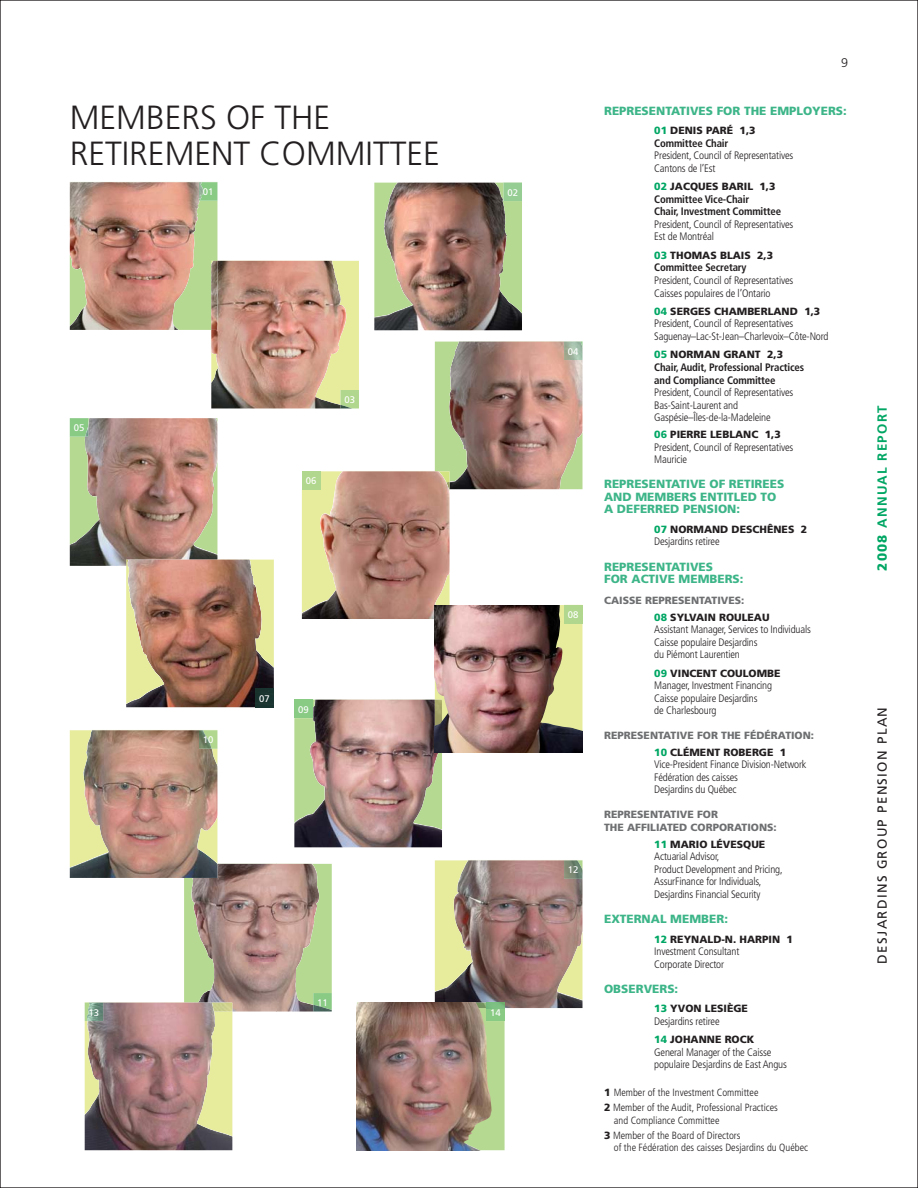
<style>
.page{position:relative;width:918px;height:1188px;background:#fff}
.page>*{position:absolute;margin:0;border:0;box-sizing:border-box;transform-origin:0 0}
.t1{font:300 33.45px/36.3px "Frutiger";color:#231f20}
.t2{font:13.2px "Frutiger";letter-spacing:.1em;color:#231f20}
.t3{font:700 13.2px "Frutiger";letter-spacing:.1em;color:#00a664}
.t4{font:300 12.6px "Frutiger";color:#231f20}
.t5{font:900 11.85px/12.6px "Frutiger";color:#3db589}
.t6{font:300 condensed 10.8px/12.6px "Frutiger";letter-spacing:-.015em;color:#231f20}
.t7{font:700 condensed 10.8px/12.6px "Frutiger";letter-spacing:-.015em;color:#231f20}
.t8{font:900 10.5px "Frutiger";color:#231f20}
.t9{font:300 condensed 10.5px/15.3px "Frutiger";color:#231f20}
.t10{font:900 10.5px/16.8px "Frutiger";color:#6d6f71}
.t11{font:9.6px "Frutiger";color:#fff}
.s1{color:#00a664}
.s2{color:#231f20}
.s3{font-weight:900;font-stretch:normal}
.s4{font-weight:900}
</style>
<div class="page">
<img style="left:70px;top:182px;width:513px;height:968px">
<img style="left:357px;top:1003px;width:136px;height:147px">
<div style="left:486px;top:1008px;width:19px;height:13px;background:#89ca85"></div>
<img style="left:486px;top:1003px;width:19px;height:5px">
<h1 class="t1" style="left:70px;top:102px;width:372px">MEMBERS OF THE<br>RETIREMENT COMMITTEE</h1>
<p class="t11" style="left:203px;top:188px;width:12px">01</p>
<p class="t11" style="left:507px;top:188px;width:12px">02</p>
<p class="t11" style="left:74px;top:424px;width:12px">05</p>
<p class="t11" style="left:89px;top:1008px;width:12px">13</p>
<p class="t11" style="left:344px;top:396px;width:12px">03</p>
<p class="t11" style="left:306px;top:477px;width:12px">06</p>
<p class="t11" style="left:203px;top:736px;width:12px">10</p>
<p class="t11" style="left:259px;top:694px;width:12px">07</p>
<p class="t11" style="left:298px;top:705px;width:12px">09</p>
<p class="t11" style="left:317px;top:999px;width:12px">11</p>
<p class="t11" style="left:490px;top:1008px;width:12px">14</p>
<p class="t11" style="left:568px;top:347px;width:12px">04</p>
<p class="t11" style="left:568px;top:611px;width:12px">08</p>
<p class="t11" style="left:568px;top:866px;width:12px">12</p>
<p class="t4" style="left:841px;top:57px;width:8px">9</p>
<p class="t5" style="left:604px;top:105px;width:244px">REPRESENTATIVES FOR THE EMPLOYERS:</p>
<p class="t8" style="left:654px;top:126px;width:103px"><span class="s1">01</span> DENIS PARÉ 1,3</p>
<p class="t7" style="left:654px;top:138px;width:76px">Committee Chair</p>
<p class="t6" style="left:654px;top:150px;width:141px">President, Council of Representatives<br>Cantons de l’Est</p>
<p class="t8" style="left:654px;top:182px;width:123px"><span class="s1">02</span> JACQUES BARIL 1,3</p>
<p class="t7" style="left:654px;top:194px;width:128px">Committee Vice-Chair<br>Chair, Investment Committee</p>
<p class="t6" style="left:654px;top:219px;width:141px">President, Council of Representatives<br>Est de Montréal</p>
<p class="t8" style="left:654px;top:251px;width:120px"><span class="s1">03</span> THOMAS BLAIS 2,3</p>
<p class="t7" style="left:654px;top:262px;width:94px">Committee Secretary</p>
<p class="t6" style="left:654px;top:275px;width:141px">President, Council of Representatives<br>Caisses populaires de l’Ontario</p>
<p class="t8" style="left:654px;top:307px;width:168px"><span class="s1">04</span> SERGES CHAMBERLAND 1,3</p>
<p class="t6" style="left:654px;top:318px;width:176px">President, Council of Representatives<br>Saguenay–Lac-St-Jean–Charlevoix–Côte-Nord</p>
<p class="t8" style="left:654px;top:350px;width:130px"><span class="s1">05</span> NORMAN GRANT 2,3</p>
<p class="t7" style="left:654px;top:362px;width:151px">Chair, Audit, Professional Practices and Compliance Committee</p>
<p class="t6" style="left:654px;top:387px;width:141px">President, Council of Representatives<br>Bas-Saint-Laurent and<br>Gaspésie–Îles-de-la-Madeleine</p>
<p class="t8" style="left:654px;top:430px;width:128px"><span class="s1">06</span> PIERRE LEBLANC 1,3</p>
<p class="t6" style="left:654px;top:442px;width:141px">President, Council of Representatives<br>Mauricie</p>
<p class="t5" style="left:604px;top:479px;width:182px">REPRESENTATIVE OF RETIREES<br>AND MEMBERS ENTITLED TO<br>A DEFERRED PENSION:</p>
<p class="t8" style="left:654px;top:525px;width:154px"><span class="s1">07</span> NORMAND DESCHÊNES 2</p>
<p class="t6" style="left:654px;top:536px;width:67px">Desjardins retiree</p>
<p class="t5" style="left:604px;top:561px;width:141px">REPRESENTATIVES<br>FOR ACTIVE MEMBERS:</p>
<p class="t10" style="left:654px;top:593px;width:117px;text-indent:-50px">CAISSE REPRESENTATIVES:<br><span class="s1">08</span> <span class="s2">SYLVAIN ROULEAU</span></p>
<p class="t6" style="left:654px;top:624px;width:158px">Assistant Manager, Services to Individuals<br>Caisse populaire Desjardins<br>du Piémont Laurentien</p>
<p class="t8" style="left:654px;top:669px;width:128px"><span class="s1">09</span> VINCENT COULOMBE</p>
<p class="t6" style="left:654px;top:680px;width:119px">Manager, Investment Financing<br>Caisse populaire Desjardins<br>de Charlesbourg</p>
<p class="t10" style="left:654px;top:728px;width:161px;text-indent:-50px">REPRESENTATIVE FOR THE FÉDÉRATION:<br><span class="s1">10</span> <span class="s2">CLÉMENT ROBERGE 1</span></p>
<p class="t6" style="left:654px;top:759px;width:154px">Vice-President Finance Division-Network<br>Fédération des caisses<br>Desjardins du Québec</p>
<p class="t10" style="left:604px;top:809px;width:174px;line-height:12.6px">REPRESENTATIVE FOR<br>THE AFFILIATED CORPORATIONS:</p>
<p class="t8" style="left:654px;top:840px;width:113px"><span class="s1">11</span> MARIO LÉVESQUE</p>
<p class="t6" style="left:654px;top:851px;width:130px">Actuarial Advisor,<br>Product Development and Pricing,<br>AssurFinance for Individuals,<br>Desjardins Financial Security</p>
<p class="t5" style="left:604px;top:914px;width:125px">EXTERNAL MEMBER:</p>
<p class="t8" style="left:654px;top:935px;width:140px"><span class="s1">12</span> REYNALD-N. HARPIN 1</p>
<p class="t6" style="left:654px;top:946px;width:87px">Investment Consultant<br>Corporate Director</p>
<p class="t5" style="left:604px;top:983px;width:76px">OBSERVERS:</p>
<p class="t8" style="left:654px;top:1004px;width:95px"><span class="s1">13</span> YVON LESIÈGE</p>
<p class="t6" style="left:654px;top:1016px;width:67px">Desjardins retiree</p>
<p class="t8" style="left:654px;top:1035px;width:102px"><span class="s1">14</span> JOHANNE ROCK</p>
<p class="t6" style="left:654px;top:1047px;width:134px">General Manager of the Caisse populaire Desjardins de East Angus</p>
<p class="t9" style="left:604px;top:1085px;width:175px"><span class="s3">1</span> Member of the Investment Committee<br><span class="s3">2</span> Member of the Audit, Professional Practices</p>
<p class="t9" style="left:604px;top:1113px;width:138px;text-indent:10px">and Compliance Committee<br><span class="s3">3</span> Member of the Board of Directors</p>
<p class="t9" style="left:614px;top:1141px;width:196px">of the Fédération des caisses Desjardins du Québec</p>
<p class="t3" style="left:877px;top:571px;width:167px;rotate:-90deg"><span class="s4">2008</span> ANNUAL REPORT</p>
<p class="t2" style="left:877px;top:964px;width:258px;rotate:-90deg">DESJARDINS GROUP PENSION PLAN</p>
</div>
